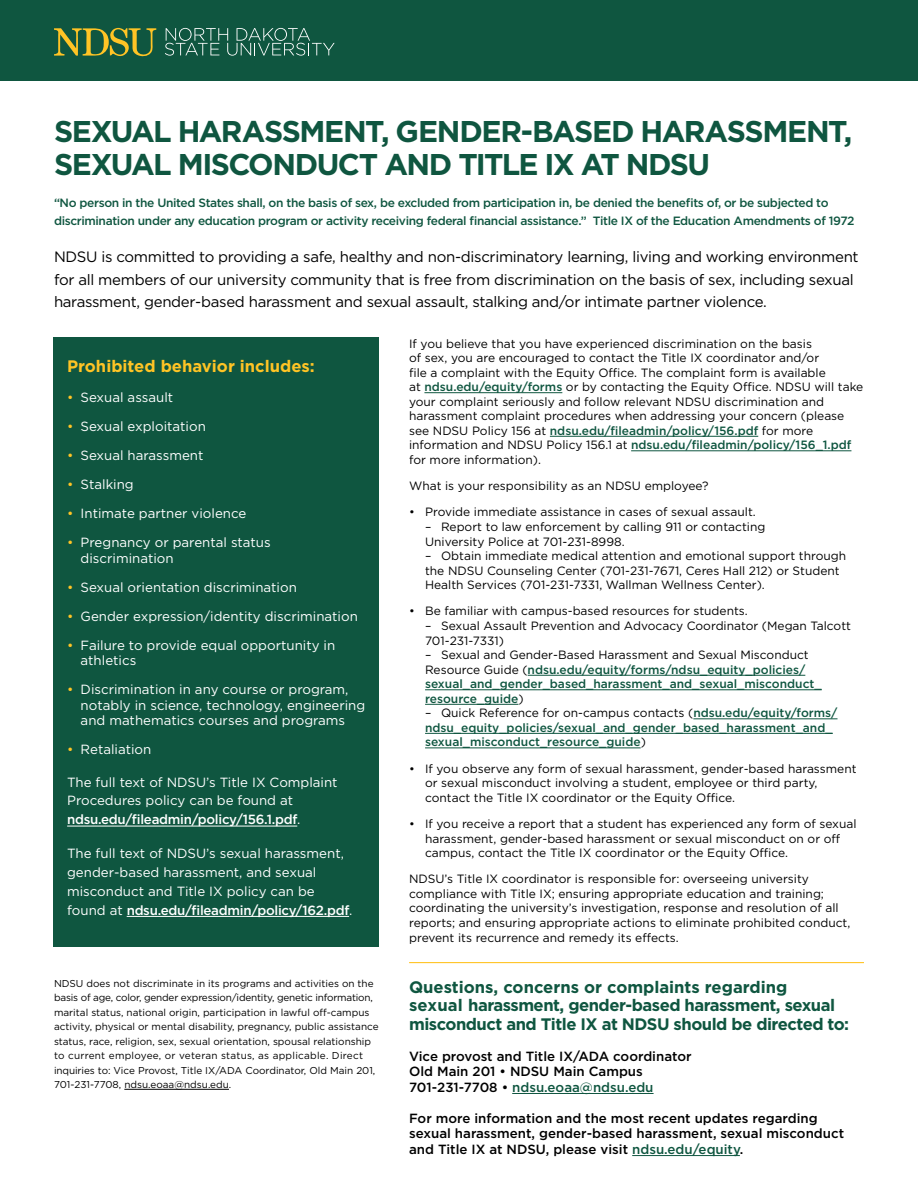
<style>
.page{position:relative;width:918px;height:1188px;background:#fff}
.page>*{position:absolute;margin:0;border:0;box-sizing:border-box;transform-origin:0 0}
.t1{font:700 30px/33px "Gotham";letter-spacing:-.05em;color:#0f5640}
.t2{font:700 16.65px/18.9px "Gotham";letter-spacing:-.03em;color:#0f5640}
.t3{font:700 16.65px "Gotham";color:#ffc425}
.t4{font:15px/22.5px "Gotham";letter-spacing:-.02em;color:#000}
.t5{font:13.35px/18.9px "Gotham";color:#fff}
.t6{font:500 13.35px/15.5px "Gotham";color:#000}
.t7{font:12px/14.5px "Gotham";color:#000}
.t8{font:500 12px/14.5px "Gotham";color:#0f5640}
.t9{font:500 12px/18px "Gotham";letter-spacing:-.03em;color:#0f5640}
.t10{font:10.05px/14.4px "Gotham";color:#000}
.s1{color:#ffc425}
.s2{font-weight:500}
.s3{font-weight:500;color:#0f5640}
.s4{font-weight:400;color:#000}
.s5{color:#0f5640}
</style>
<div class="page">
<div style="left:0;top:0;width:918px;height:81px;background:#0f5640"></div>
<div style="left:54px;top:338px;width:325px;height:609px;background:#0f5640"></div>
<hr style="left:67px;top:826px;width:230px;height:1px;background:#fff">
<hr style="left:127px;top:916px;width:222px;height:1px;background:#fff">
<svg style="left:54px;top:28px;width:102px;height:29px"></svg>
<svg style="left:165px;top:28px;width:170px;height:28px"></svg>
<hr style="left:512px;top:1093px;width:142px;height:1px;background:#0f5640">
<hr style="left:632px;top:1155px;width:108px;height:1px;background:#0f5640">
<hr style="left:424px;top:392px;width:138px;height:1px;background:#0f5640">
<hr style="left:550px;top:436px;width:208px;height:1px;background:#0f5640">
<hr style="left:631px;top:451px;width:220px;height:1px;background:#0f5640">
<hr style="left:528px;top:675px;width:277px;height:1px;background:#0f5640">
<hr style="left:425px;top:690px;width:397px;height:1px;background:#0f5640">
<hr style="left:425px;top:704px;width:93px;height:1px;background:#0f5640">
<hr style="left:693px;top:719px;width:145px;height:1px;background:#0f5640">
<hr style="left:425px;top:733px;width:408px;height:1px;background:#0f5640">
<hr style="left:425px;top:748px;width:216px;height:1px;background:#0f5640">
<hr style="left:124px;top:1089px;width:105px;height:1px;background:#000">
<hr style="left:409px;top:962px;width:455px;height:1px;background:#ffc425">
<h1 class="t1" style="left:54px;top:114px;width:800px">SEXUAL HARASSMENT, GENDER-BASED HARASSMENT,<br>SEXUAL MISCONDUCT AND TITLE IX AT NDSU</h1>
<p class="t9" style="left:54px;top:193px;width:802px">“No person in the United States shall, on the basis of sex, be excluded from participation in, be denied the benefits of, or be subjected to discrimination under any education program or activity receiving federal financial assistance.” Title IX of the Education Amendments of 1972</p>
<p class="t4" style="left:54px;top:245px;width:806px">NDSU is committed to providing a safe, healthy and non-discriminatory learning, living and working environment for all members of our university community that is free from discrimination on the basis of sex, including sexual harassment, gender-based harassment and sexual assault, stalking and/or intimate partner violence.</p>
<h2 class="t3" style="left:67px;top:356px;width:249px">Prohibited behavior includes:</h2>
<p class="t5" style="left:67px;top:388px;width:108px"><span class="s1">•</span> Sexual assault</p>
<p class="t5" style="left:67px;top:417px;width:140px"><span class="s1">•</span> Sexual exploitation</p>
<p class="t5" style="left:67px;top:446px;width:138px"><span class="s1">•</span> Sexual harassment</p>
<p class="t5" style="left:67px;top:475px;width:68px"><span class="s1">•</span> Stalking</p>
<p class="t5" style="left:67px;top:504px;width:181px"><span class="s1">•</span> Intimate partner violence</p>
<p class="t5" style="left:81px;top:534px;width:192px;line-height:15.5px;text-indent:-14px"><span class="s1">•</span> Pregnancy or parental status discrimination</p>
<p class="t5" style="left:67px;top:577px;width:231px"><span class="s1">•</span> Sexual orientation discrimination</p>
<p class="t5" style="left:67px;top:606px;width:292px"><span class="s1">•</span> Gender expression/identity discrimination</p>
<p class="t5" style="left:81px;top:637px;width:256px;line-height:15.5px;text-indent:-14px"><span class="s1">•</span> Failure to provide equal opportunity in athletics</p>
<p class="t5" style="left:81px;top:682px;width:286px;line-height:15.5px;text-indent:-14px"><span class="s1">•</span> Discrimination in any course or program, notably in science, technology, engineering and mathematics courses and programs</p>
<p class="t5" style="left:67px;top:740px;width:86px"><span class="s1">•</span> Retaliation</p>
<p class="t5" style="left:67px;top:772px;width:272px">The full text of NDSU’s Title IX Complaint<br>Procedures policy can be found at <span class="s2">ndsu.edu/fileadmin/policy/156.1.pdf</span>.</p>
<p class="t5" style="left:67px;top:844px;width:287px">The full text of NDSU’s sexual harassment, gender-based harassment, and sexual misconduct and Title IX policy can be found at <span class="s2">ndsu.edu/fileadmin/policy/162.pdf</span>.</p>
<p class="t10" style="left:54px;top:976px;width:326px">NDSU does not discriminate in its programs and activities on the basis of age, color, gender expression/identity, genetic information, marital status, national origin, participation in lawful off-campus activity, physical or mental disability, pregnancy, public assistance status, race, religion, sex, sexual orientation, spousal relationship to current employee, or veteran status, as applicable. Direct inquiries to: Vice Provost, Title IX/ADA Coordinator, Old Main 201, 701-231-7708, ndsu.eoaa@ndsu.edu.</p>
<p class="t7" style="left:409px;top:336px;width:456px">If you believe that you have experienced discrimination on the basis<br>of sex, you are encouraged to contact the Title IX coordinator and/or<br>file a complaint with the Equity Office. The complaint form is available<br>at <span class="s3">ndsu.edu/equity/forms</span> or by contacting the Equity Office. NDSU will take your complaint seriously and follow relevant NDSU discrimination and harassment complaint procedures when addressing your concern (please see NDSU Policy 156 at <span class="s3">ndsu.edu/fileadmin/policy/156.pdf</span> for more information and NDSU Policy 156.1 at <span class="s3">ndsu.edu/fileadmin/policy/156_1.pdf </span>for more information).</p>
<p class="t7" style="left:409px;top:478px;width:301px">What is your responsibility as an NDSU employee?</p>
<p class="t7" style="left:409px;top:505px;width:348px">• Provide immediate assistance in cases of sexual assault.</p>
<p class="t7" style="left:425px;top:519px;width:342px">– Report to law enforcement by calling 911 or contacting<br>University Police at 701-231-8998.</p>
<p class="t7" style="left:425px;top:548px;width:423px">– Obtain immediate medical attention and emotional support through the NDSU Counseling Center (701-231-7671, Ceres Hall 212) or Student<br>Health Services (701-231-7331, Wallman Wellness Center).</p>
<p class="t7" style="left:409px;top:604px;width:340px">• Be familiar with campus-based resources for students.</p>
<p class="t7" style="left:425px;top:618px;width:427px">– Sexual Assault Prevention and Advocacy Coordinator (Megan Talcott<br>701-231-7331)</p>
<p class="t8" style="left:425px;top:647px;width:398px"><span class="s4">– Sexual and Gender-Based Harassment and Sexual Misconduct Resource Guide (</span>ndsu.edu/equity/forms/ndsu_equity_policies/ sexual_and_gender_based_harassment_and_sexual_misconduct_ resource_guide<span class="s4">)</span></p>
<p class="t8" style="left:425px;top:705px;width:414px"><span class="s4">– Quick Reference for on-campus contacts (</span>ndsu.edu/equity/forms/ ndsu_equity_policies/sexual_and_gender_based_harassment_and_ sexual_misconduct_resource_guide<span class="s4">)</span></p>
<p class="t7" style="left:425px;top:761px;width:433px;text-indent:-16px">• If you observe any form of sexual harassment, gender-based harassment or sexual misconduct involving a student, employee or third party, contact the Title IX coordinator or the Equity Office.</p>
<p class="t7" style="left:425px;top:816px;width:433px;text-indent:-16px">• If you receive a report that a student has experienced any form of sexual harassment, gender-based harassment or sexual misconduct on or off campus, contact the Title IX coordinator or the Equity Office.</p>
<p class="t7" style="left:409px;top:872px;width:443px">NDSU’s Title IX coordinator is responsible for: overseeing university compliance with Title IX; ensuring appropriate education and training; coordinating the university’s investigation, response and resolution of all reports; and ensuring appropriate actions to eliminate prohibited conduct, prevent its recurrence and remedy its effects.</p>
<h2 class="t2" style="left:409px;top:977px;width:442px">Questions, concerns or complaints regarding<br>sexual harassment, gender-based harassment, sexual misconduct and Title IX at NDSU should be directed to:</h2>
<p class="t6" style="left:409px;top:1048px;width:284px">Vice provost and Title IX/ADA coordinator<br>Old Main 201 • NDSU Main Campus<br>701-231-7708 • <span class="s5">ndsu.eoaa@ndsu.edu</span></p>
<p class="t6" style="left:409px;top:1110px;width:437px">For more information and the most recent updates regarding sexual harassment, gender-based harassment, sexual misconduct and Title IX at NDSU, please visit <span class="s5">ndsu.edu/equity</span>.</p>
</div>
